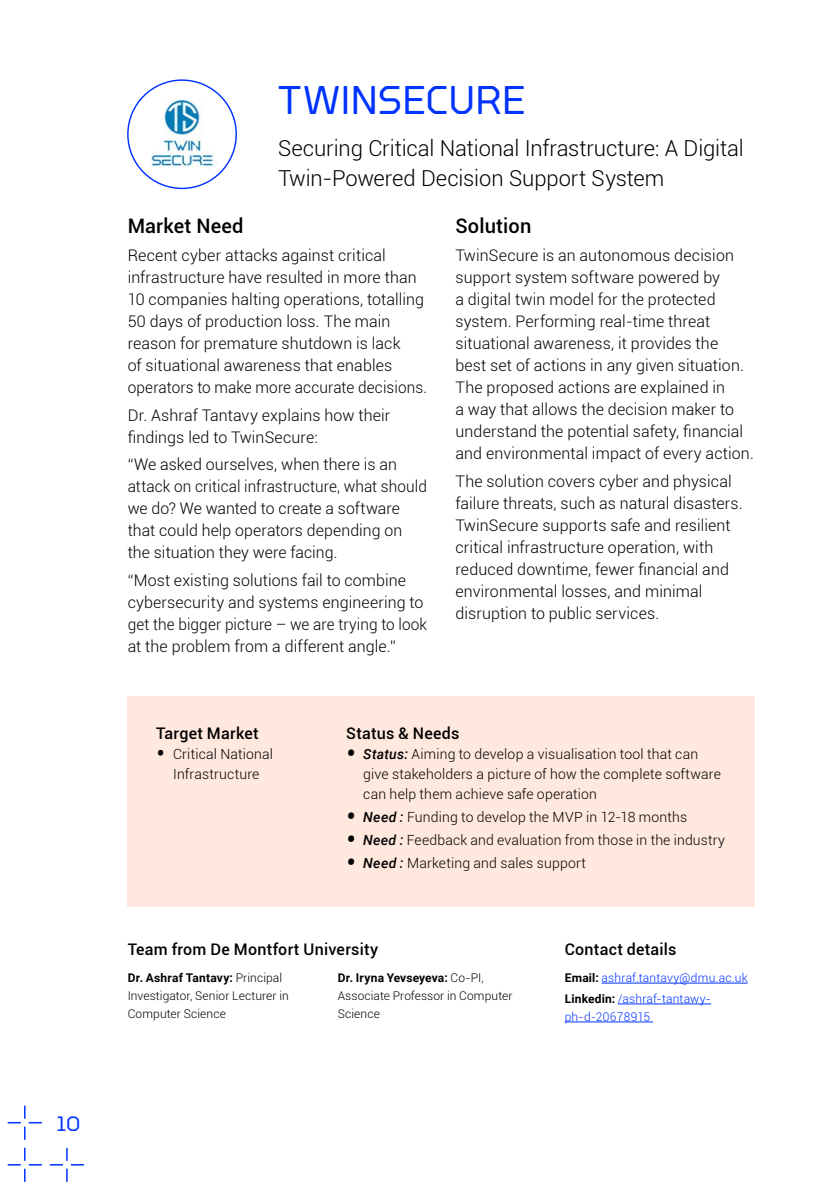
<style>
.page{position:relative;width:840px;height:1191px;background:#fff}
.page>*{position:absolute;margin:0;border:0;box-sizing:border-box;transform-origin:0 0}
.t1{font:40px "Torque";letter-spacing:-.005em;color:#03f}
.t2{font:300 22px/30px "Roboto";letter-spacing:-.005em;color:#000}
.t3{font:20.8px "Torque";color:#03f}
.t4{font:500 20px "Roboto";letter-spacing:.01em;color:#000}
.t5{font:300 16px/22px "Roboto";letter-spacing:.005em;color:#000}
.t6{font:500 16px "Roboto";letter-spacing:.015em;color:#000}
.t7{font:300 14px/20px "Roboto";letter-spacing:.01em;color:#000;text-align:center}
.t8{font:300 12px/18px "Roboto";letter-spacing:.01em;color:#000}
.t9{font:300 12px/20.8px "Roboto";letter-spacing:.015em;color:#03f}
.s1{font-size:28px}
.s2{font-weight:500;font-style:italic;font-size:28px}
.s3{font-weight:500;font-style:italic}
.s4{font-weight:700}
.s5{font-weight:700;color:#000}
</style>
<div class="page">
<hr style="left:601px;top:982px;width:146px;height:1px;background:#03f">
<hr style="left:617px;top:1003px;width:93px;height:1px;background:#03f">
<hr style="left:564px;top:1021px;width:88px;height:1px;background:#03f">
<div style="left:128px;top:696px;width:626px;height:210px;background:#ffe8de"></div>
<img style="left:151px;top:100px;width:62px;height:68px">
<svg style="left:8px;top:1147px;width:34px;height:34px"></svg>
<svg style="left:50px;top:1148px;width:34px;height:33px"></svg>
<svg style="left:8px;top:1105px;width:34px;height:34px"></svg>
<h3 class="t3" style="left:57px;top:1112px;width:25px">10</h3>
<h1 class="t1" style="left:277px;top:77px;width:250px">TWINSECURE</h1>
<h2 class="t2" style="left:278px;top:132px;width:467px">Securing Critical National Infrastructure: A Digital<br>Twin-Powered Decision Support System</h2>
<p class="t4" style="left:128px;top:212px;width:117px">Market Need</p>
<p class="t5" style="left:128px;top:244px;width:301px">Recent cyber attacks against critical infrastructure have resulted in more than 10 companies halting operations, totalling 50 days of production loss. The main reason for premature shutdown is lack<br>of situational awareness that enables operators to make more accurate decisions.</p>
<p class="t5" style="left:128px;top:403px;width:264px">Dr. Ashraf Tantavy explains how their findings led to TwinSecure:</p>
<p class="t5" style="left:128px;top:453px;width:300px">“We asked ourselves, when there is an attack on critical infrastructure, what should we do? We wanted to create a software that could help operators depending on the situation they were facing.</p>
<p class="t5" style="left:128px;top:569px;width:301px">“Most existing solutions fail to combine cybersecurity and systems engineering to get the bigger picture – we are trying to look at the problem from a different angle.”</p>
<p class="t4" style="left:455px;top:212px;width:77px">Solution</p>
<p class="t5" style="left:455px;top:244px;width:300px">TwinSecure is an autonomous decision support system software powered by<br>a digital twin model for the protected system. Performing real-time threat situational awareness, it provides the<br>best set of actions in any given situation.<br>The proposed actions are explained in<br>a way that allows the decision maker to understand the potential safety, financial and environmental impact of every action.</p>
<p class="t5" style="left:455px;top:469px;width:288px">The solution covers cyber and physical failure threats, such as natural disasters.<br>TwinSecure supports safe and resilient critical infrastructure operation, with reduced downtime, fewer financial and environmental losses, and minimal disruption to public services.</p>
<p class="t6" style="left:156px;top:722px;width:104px">Target Market</p>
<p class="t7" style="left:156px;top:743px;width:118px"><span class="s1">•</span> Critical National<br>Infrastructure</p>
<p class="t6" style="left:346px;top:722px;width:115px">Status &amp; Needs</p>
<p class="t7" style="left:363px;top:743px;width:359px;text-align:left;text-indent:-17px"><span class="s2">•</span> <span class="s3">Status:</span> Aiming to develop a visualisation tool that can give stakeholders a picture of how the complete software can help them achieve safe operation</p>
<p class="t7" style="left:346px;top:806px;width:342px"><span class="s2">•</span> <span class="s3">Need :</span> Funding to develop the MVP in 12-18 months</p>
<p class="t7" style="left:346px;top:829px;width:380px"><span class="s2">•</span> <span class="s3">Need :</span> Feedback and evaluation from those in the industry</p>
<p class="t7" style="left:346px;top:852px;width:241px"><span class="s2">•</span> <span class="s3">Need :</span> Marketing and sales support</p>
<p class="t6" style="left:128px;top:938px;width:252px">Team from De Montfort University</p>
<p class="t6" style="left:564px;top:938px;width:113px">Contact details</p>
<p class="t8" style="left:128px;top:968px;width:162px"><span class="s4">Dr. Ashraf Tantavy:</span> Principal<br>Investigator, Senior Lecturer in<br>Computer Science</p>
<p class="t8" style="left:337px;top:968px;width:176px"><span class="s4">Dr. Iryna Yevseyeva:</span> Co-PI,<br>Associate Professor in Computer<br>Science</p>
<p class="t9" style="left:564px;top:967px;width:184px"><span class="s5">Email:</span> ashraf.tantavy@dmu.ac.uk<br><span class="s5">Linkedin:</span> /ashraf-tantawy-</p>
<p class="t9" style="left:564px;top:1006px;width:87px">ph-d-20678915</p>
</div>
